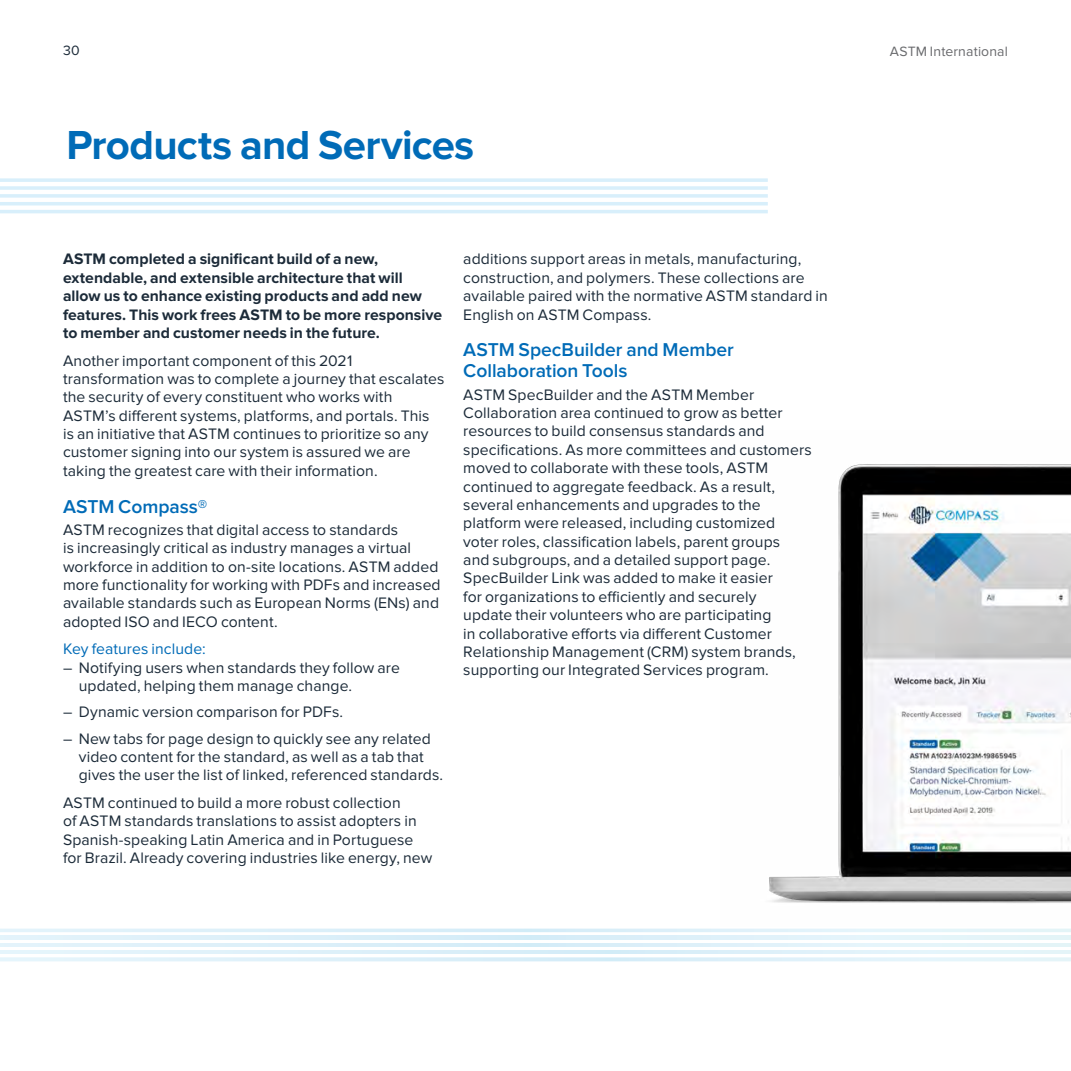
<style>
.page{position:relative;width:1071px;height:1071px;background:#fff}
.page>*{position:absolute;margin:0;border:0;box-sizing:border-box;transform-origin:0 0}
._24_25pt_Italic{font:700 42px "Proxima Nova";letter-spacing:-.015em;color:#006bb7}
.New_Subhead{font:600 19.25px/21px "Proxima Nova";color:#006bb7}
.Body_Text_9_10_5pt_R{font:15.75px/18.4px "Proxima Nova";letter-spacing:.005em;color:#1c2b39}
.Body_Text_9_10_5pt_R-2{font:700 15.75px/18.4px "Proxima Nova";letter-spacing:.005em;color:#1c2b39}
.Body_Text_9_10_5pt_R-3{font:15.75px "Proxima Nova";letter-spacing:.005em;color:#006bb7}
.t1{font:14px "Proxima Nova";letter-spacing:.01em;color:#696a6d}
.t2{font:14px "Proxima Nova";color:#1c2b39}
</style>
<div class="page">
<hr style="left:0;top:936px;width:1071px;height:3px;background:#dff1f9">
<hr style="left:0;top:950px;width:1071px;height:4px;background:#dff1f9">
<hr style="left:0;top:943px;width:1071px;height:4px;background:#dff1f9">
<hr style="left:0;top:929px;width:1071px;height:3px;background:#dff1f9">
<hr style="left:0;top:958px;width:1071px;height:3px;background:#dff1f9">
<hr style="left:0;top:186px;width:768px;height:4px;background:#dff1fb">
<hr style="left:0;top:178px;width:768px;height:4px;background:#d8effb">
<hr style="left:0;top:194px;width:768px;height:4px;background:#d8effb">
<hr style="left:0;top:202px;width:768px;height:3px;background:#d8effb">
<hr style="left:0;top:210px;width:768px;height:3px;background:#d8effb">
<img style="left:769px;top:464px;width:302px;height:439px">
<p class="t2" style="left:63px;top:42px;width:18px">30</p>
<p class="t1" style="left:890px;top:43px;width:120px">ASTM International</p>
<h2 class="_24_25pt_Italic" style="left:66px;top:121px;width:409px">Products and Services</h2>
<p class="Body_Text_9_10_5pt_R-2" style="left:63px;top:250px;width:381px">ASTM completed a significant build of a new, extendable, and extensible architecture that will allow us to enhance existing products and add new features. This work frees ASTM to be more responsive to member and customer needs in the future.</p>
<p class="Body_Text_9_10_5pt_R" style="left:63px;top:351px;width:383px">Another important component of this 2021 transformation was to complete a journey that escalates the security of every constituent who works with ASTM’s different systems, platforms, and portals. This is an initiative that ASTM continues to prioritize so any customer signing into our system is assured we are taking the greatest care with their information.</p>
<p class="New_Subhead" style="left:63px;top:496px;width:146px">ASTM Compass®</p>
<p class="Body_Text_9_10_5pt_R" style="left:63px;top:521px;width:379px">ASTM recognizes that digital access to standards<br>is increasingly critical as industry manages a virtual workforce in addition to on-site locations. ASTM added more functionality for working with PDFs and increased available standards such as European Norms (ENs) and adopted ISO and IECO content.</p>
<p class="Body_Text_9_10_5pt_R-3" style="left:63px;top:640px;width:144px">Key features include:</p>
<p class="Body_Text_9_10_5pt_R" style="left:79px;top:658px;width:323px;text-indent:-16px">– Notifying users when standards they follow are updated, helping them manage change.</p>
<p class="Body_Text_9_10_5pt_R" style="left:63px;top:703px;width:282px">– Dynamic version comparison for PDFs.</p>
<p class="Body_Text_9_10_5pt_R" style="left:79px;top:729px;width:366px;text-indent:-16px">– New tabs for page design to quickly see any related video content for the standard, as well as a tab that gives the user the list of linked, referenced standards.</p>
<p class="Body_Text_9_10_5pt_R" style="left:63px;top:794px;width:371px">ASTM continued to build a more robust collection<br>of ASTM standards translations to assist adopters in Spanish-speaking Latin America and in Portuguese for Brazil. Already covering industries like energy, new</p>
<p class="Body_Text_9_10_5pt_R" style="left:463px;top:250px;width:366px">additions support areas in metals, manufacturing, construction, and polymers. These collections are available paired with the normative ASTM standard in English on ASTM Compass.</p>
<p class="New_Subhead" style="left:463px;top:340px;width:272px">ASTM SpecBuilder and Member<br>Collaboration Tools</p>
<p class="Body_Text_9_10_5pt_R" style="left:463px;top:385px;width:350px">ASTM SpecBuilder and the ASTM Member Collaboration area continued to grow as better resources to build consensus standards and specifications. As more committees and customers moved to collaborate with these tools, ASTM continued to aggregate feedback. As a result, several enhancements and upgrades to the platform were released, including customized voter roles, classification labels, parent groups<br>and subgroups, and a detailed support page.<br>SpecBuilder Link was added to make it easier<br>for organizations to efficiently and securely<br>update their volunteers who are participating<br>in collaborative efforts via different Customer Relationship Management (CRM) system brands, supporting our Integrated Services program.</p>
</div>
